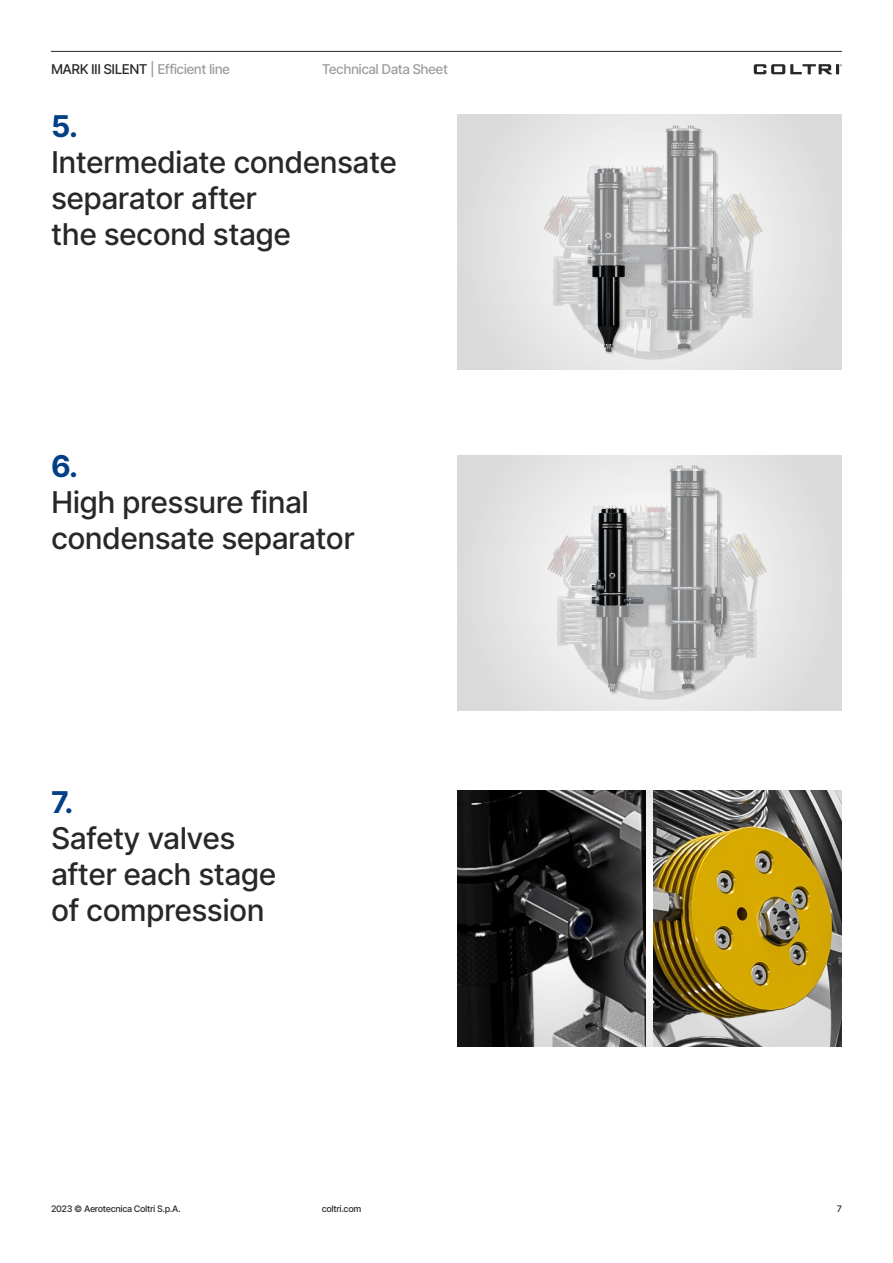
<style>
.page{position:relative;width:893px;height:1263px;background:#fff}
.page>*{position:absolute;margin:0;border:0;box-sizing:border-box;transform-origin:0 0}
.t1{font:500 30px/36px "Inter";letter-spacing:-.02em;color:#282827}
.t2{font:700 30px "Inter";color:#033f85}
.t3{font:500 13.5px "Inter";letter-spacing:-.04em;color:#9d9d9c}
.t4{font:500 9px "Inter";letter-spacing:-.04em;color:#282827}
.s1{color:#282827}
</style>
<div class="page">
<svg style="left:645px;top:791px;width:9px;height:255px"></svg>
<img style="left:457px;top:791px;width:188px;height:255px">
<img style="left:654px;top:791px;width:188px;height:255px">
<div style="left:457px;top:115px;width:385px;height:255px;background:#dfdfdf"></div>
<img style="left:530px;top:123px;width:250px;height:247px">
<div style="left:457px;top:455px;width:385px;height:255px;background:#dfdfdf"></div>
<img style="left:535px;top:463px;width:245px;height:247px">
<hr style="left:51px;top:51px;width:791px;height:1px;background:#282827">
<svg style="left:754px;top:64px;width:88px;height:10px"></svg>
<p class="t3" style="left:51px;top:60px;width:181px"><span class="s1">MARK III SILENT</span> | Efficient line</p>
<p class="t3" style="left:322px;top:60px;width:128px">Technical Data Sheet</p>
<p class="t2" style="left:51px;top:104px;width:28px">5.</p>
<p class="t1" style="left:51px;top:143px;width:347px">Intermediate condensate separator after<br>the second stage</p>
<p class="t2" style="left:51px;top:444px;width:29px">6.</p>
<p class="t1" style="left:51px;top:483px;width:305px">High pressure final condensate separator</p>
<p class="t2" style="left:51px;top:780px;width:24px">7.</p>
<p class="t1" style="left:51px;top:819px;width:227px">Safety valves after each stage of compression</p>
<p class="t4" style="left:51px;top:1202px;width:131px">2023 © Aerotecnica Coltri S.p.A.</p>
<p class="t4" style="left:322px;top:1202px;width:41px">coltri.com</p>
<p class="t4" style="left:837px;top:1202px;width:7px">7</p>
</div>
